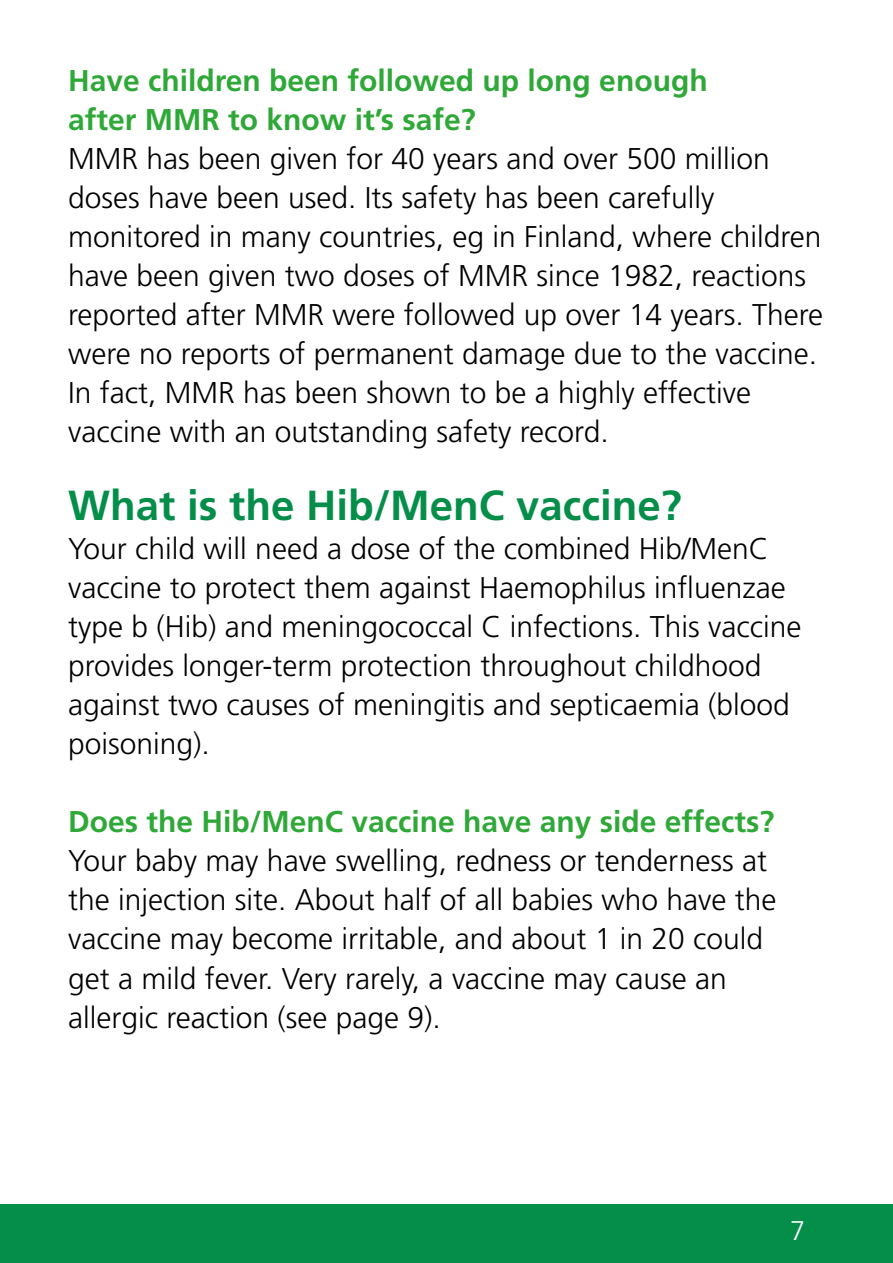
<style>
.page{position:relative;width:893px;height:1263px;background:#fff}
.page>*{position:absolute;margin:0;border:0;box-sizing:border-box;transform-origin:0 0}
.t1{font:700 42px "Frutiger";color:#048e4a}
.t2{font:300 30px/39px "Frutiger";color:#000}
.t3{font:700 30px/39px "Frutiger";color:#2ea837}
.t4{font:300 27px "Frutiger";color:#fff}
</style>
<div class="page">
<div style="left:0;top:1204px;width:893px;height:59px;background:#048e4a"></div>
<p class="t3" style="left:68px;top:61px;width:641px">Have children been followed up long enough after MMR to know it’s safe?</p>
<p class="t2" style="left:68px;top:139px;width:757px">MMR has been given for 40 years and over 500 million doses have been used. Its safety has been carefully monitored in many countries, eg in Finland, where children have been given two doses of MMR since 1982, reactions reported after MMR were followed up over 14 years. There were no reports of permanent damage due to the vaccine.<br>In fact, MMR has been shown to be a highly effective vaccine with an outstanding safety record.</p>
<h1 class="t1" style="left:68px;top:481px;width:615px">What is the Hib/MenC vaccine?</h1>
<p class="t2" style="left:68px;top:529px;width:735px">Your child will need a dose of the combined Hib/MenC vaccine to protect them against Haemophilus influenzae type b (Hib) and meningococcal C infections. This vaccine provides longer-term protection throughout childhood against two causes of meningitis and septicaemia (blood poisoning).</p>
<p class="t3" style="left:68px;top:802px;width:708px">Does the Hib/MenC vaccine have any side effects?</p>
<p class="t2" style="left:68px;top:841px;width:710px">Your baby may have swelling, redness or tenderness at the injection site. About half of all babies who have the vaccine may become irritable, and about 1 in 20 could get a mild fever. Very rarely, a vaccine may cause an allergic reaction (see page 9).</p>
<p class="t4" style="left:790px;top:1215px;width:17px">7</p>
</div>
